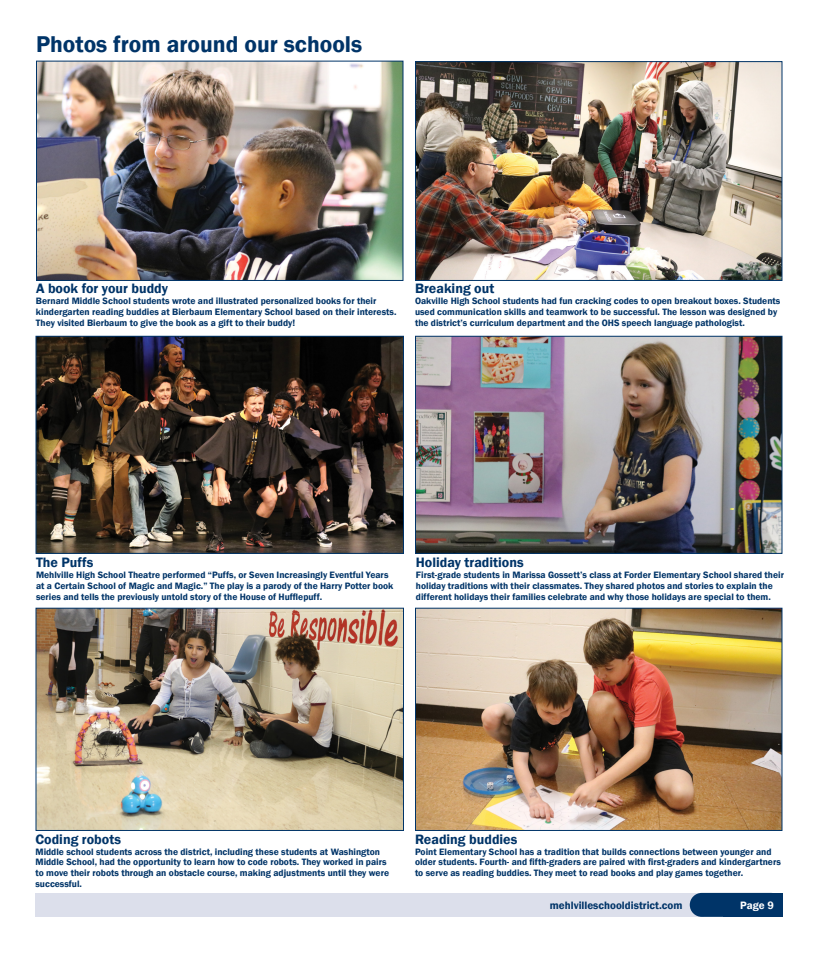
<style>
.page{position:relative;width:819px;height:954px;background:#fff}
.page>*{position:absolute;margin:0;border:0;box-sizing:border-box;transform-origin:0 0}
.t1{font:600 23.5px "Franklin Gothic";color:#003468}
.t2{font:600 14px "Franklin Gothic";color:#003468}
.t3{font:600 11px "Franklin Gothic";color:#003468}
.t4{font:600 11px "Franklin Gothic";color:#fff}
.t5{font:600 9.5px/10.8px "Franklin Gothic";color:#003468}
</style>
<div class="page">
<div style="left:35px;top:893px;width:669px;height:24px;background:#dcdfeb"></div>
<div style="left:690px;top:893px;width:93px;height:24px;background:#003468;border-radius:12px"></div>
<div style="left:723px;top:893px;width:60px;height:24px;background:#003468"></div>
<img style="left:38px;top:63px;width:364px;height:216px">
<div style="left:36px;top:61px;width:368px;height:220px;border:1px solid #003468"></div>
<img style="left:417px;top:338px;width:363px;height:214px">
<div style="left:415px;top:336px;width:367px;height:218px;border:1px solid #003468"></div>
<img style="left:38px;top:338px;width:364px;height:214px">
<div style="left:36px;top:336px;width:368px;height:218px;border:1px solid #003468"></div>
<img style="left:417px;top:63px;width:363px;height:216px">
<div style="left:415px;top:61px;width:367px;height:220px;border:1px solid #003468"></div>
<img style="left:417px;top:610px;width:363px;height:219px">
<div style="left:415px;top:608px;width:367px;height:223px;border:1px solid #003468"></div>
<img style="left:38px;top:610px;width:364px;height:219px">
<div style="left:36px;top:608px;width:368px;height:223px;border:1px solid #003468"></div>
<h1 class="t1" style="left:36px;top:30px;width:328px">Photos from around our schools</h1>
<h2 class="t2" style="left:36px;top:280px;width:134px">A book for your buddy</h2>
<p class="t5" style="left:36px;top:296px;width:362px">Bernard Middle School students wrote and illustrated personalized books for their kindergarten reading buddies at Bierbaum Elementary School based on their interests.<br>They visited Bierbaum to give the book as a gift to their buddy!</p>
<h2 class="t2" style="left:415px;top:280px;width:81px">Breaking out</h2>
<p class="t5" style="left:415px;top:296px;width:367px">Oakville High School students had fun cracking codes to open breakout boxes. Students used communication skills and teamwork to be successful. The lesson was designed by the district’s curriculum department and the OHS speech language pathologist.</p>
<h2 class="t2" style="left:36px;top:554px;width:59px">The Puffs</h2>
<p class="t5" style="left:36px;top:569px;width:359px">Mehlville High School Theatre performed “Puffs, or Seven Increasingly Eventful Years at a Certain School of Magic and Magic.” The play is a parody of the Harry Potter book series and tells the previously untold story of the House of Hufflepuff.</p>
<h2 class="t2" style="left:416px;top:554px;width:109px">Holiday traditions</h2>
<p class="t5" style="left:416px;top:569px;width:370px">First-grade students in Marissa Gossett’s class at Forder Elementary School shared their holiday traditions with their classmates. They shared photos and stories to explain the different holidays their families celebrate and why those holidays are special to them.</p>
<h2 class="t2" style="left:36px;top:831px;width:87px">Coding robots</h2>
<p class="t5" style="left:36px;top:846px;width:355px">Middle school students across the district, including these students at Washington Middle School, had the opportunity to learn how to code robots. They worked in pairs to move their robots through an obstacle course, making adjustments until they were successful.</p>
<h2 class="t2" style="left:415px;top:831px;width:104px">Reading buddies</h2>
<p class="t5" style="left:415px;top:846px;width:367px">Point Elementary School has a tradition that builds connections between younger and older students. Fourth- and fifth-graders are paired with first-graders and kindergartners to serve as reading buddies. They meet to read books and play games together.</p>
<p class="t3" style="left:550px;top:898px;width:134px">mehlvilleschooldistrict.com</p>
<p class="t4" style="left:740px;top:898px;width:36px">Page 39</p>
</div>
